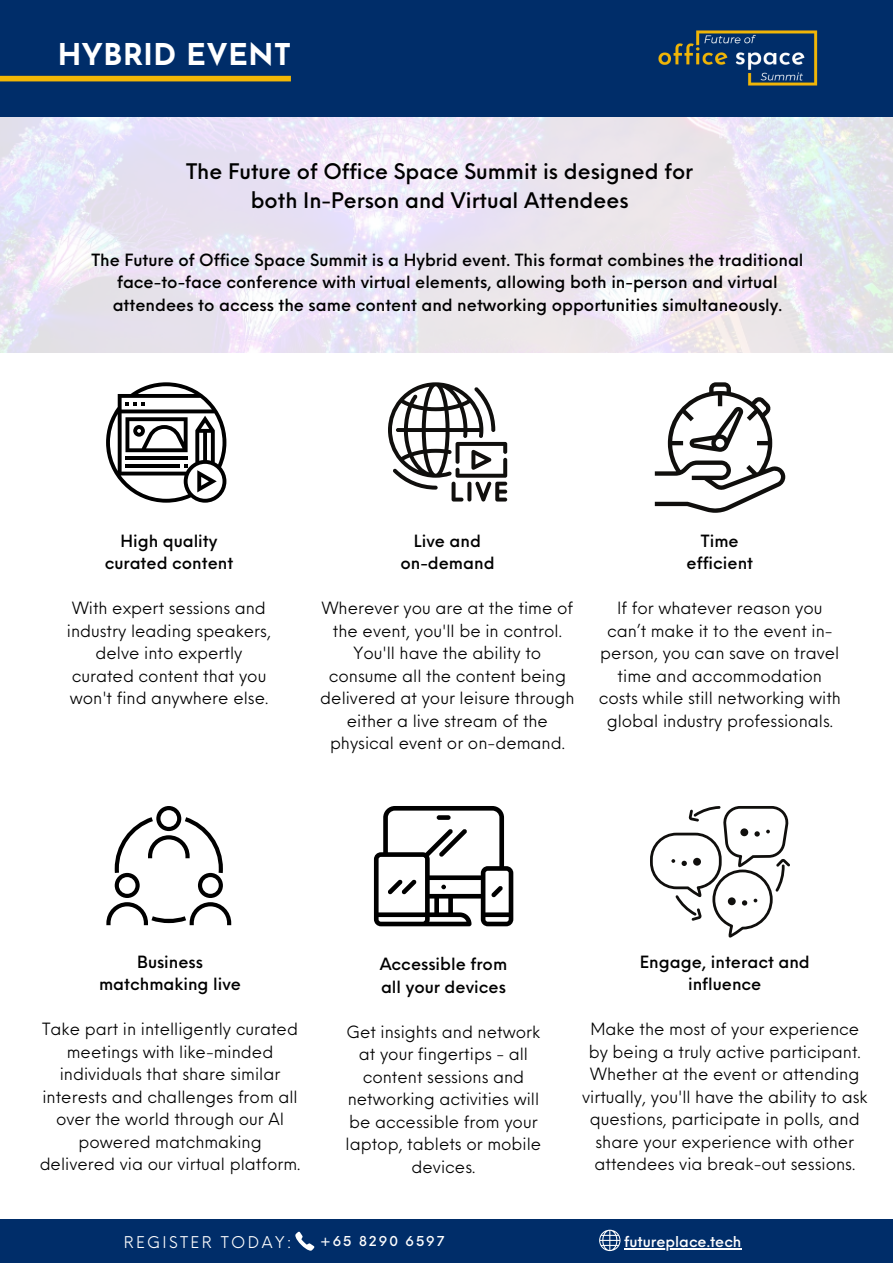
<style>
.page{position:relative;width:893px;height:1264px;background:#fff}
.page>*{position:absolute;margin:0;border:0;box-sizing:border-box;transform-origin:0 0}
.t1{font:700 30px "Josefin Sans";color:#fff}
.t2{font:500 21px/29.2px "Neue Einstellung";color:#000;text-align:center}
.t3{font:16.5px/22.5px "Neue Einstellung";color:#000;text-align:center}
.t4{font:500 16.5px/22.5px "Neue Einstellung";color:#000;text-align:center}
.t5{font:15.75px "Neue Einstellung";letter-spacing:.15em;color:#fff}
.t6{font:500 14.7px "Neue Einstellung";color:#fff}
.t7{font:500 13.35px "Neue Einstellung";letter-spacing:.15em;color:#fff}
</style>
<div class="page">
<img style="left:0;top:117px;width:892px;height:235px">
<div style="left:0;top:0;width:892px;height:117px;background:#002d69"></div>
<div style="left:0;top:76px;width:291px;height:5px;background:#f2b705"></div>
<svg style="left:106px;top:382px;width:120px;height:120px"></svg>
<hr style="left:125px;top:464px;width:55px;height:4px;background:#000">
<svg style="left:374px;top:806px;width:139px;height:120px"></svg>
<svg style="left:436px;top:815px;width:14px;height:4px"></svg>
<svg style="left:654px;top:382px;width:131px;height:131px"></svg>
<svg style="left:106px;top:806px;width:125px;height:119px"></svg>
<svg style="left:388px;top:382px;width:119px;height:119px"></svg>
<svg style="left:650px;top:806px;width:140px;height:131px"></svg>
<div style="left:0;top:1219px;width:892px;height:43px;background:#002d69"></div>
<svg style="left:295px;top:1231px;width:19px;height:19px"></svg>
<svg style="left:599px;top:1229px;width:21px;height:21px"></svg>
<hr style="left:624px;top:1248px;width:117px;height:1px;background:#fff">
<img style="left:658px;top:30px;width:160px;height:56px">
<h1 class="t1" style="left:57px;top:43px;width:235px">HYBRID EVENT</h1>
<p class="t2" style="left:186px;top:155px;width:508px">The Future of Office Space Summit is designed for both In-Person and Virtual Attendees</p>
<p class="t4" style="left:91px;top:247px;width:713px">The Future of Office Space Summit is a Hybrid event. This format combines the traditional face-to-face conference with virtual elements, allowing both in-person and virtual attendees to access the same content and networking opportunities simultaneously.</p>
<p class="t4" style="left:105px;top:528px;width:130px">High quality curated content</p>
<p class="t3" style="left:67px;top:595px;width:205px">With expert sessions and industry leading speakers, delve into expertly curated content that you won't find anywhere else.</p>
<p class="t4" style="left:400px;top:528px;width:96px">Live and on-demand</p>
<p class="t3" style="left:320px;top:595px;width:256px">Wherever you are at the time of the event, you'll be in control.<br>You'll have the ability to consume all the content being delivered at your leisure through either a live stream of the physical event or on-demand.</p>
<p class="t4" style="left:686px;top:528px;width:68px">Time efficient</p>
<p class="t3" style="left:598px;top:595px;width:244px">If for whatever reason you can’t make it to the event in&shy;person, you can save on travel time and accommodation costs while still networking with global industry professionals.</p>
<p class="t4" style="left:99px;top:949px;width:143px">Business matchmaking live</p>
<p class="t3" style="left:40px;top:1016px;width:262px">Take part in intelligently curated meetings with like-minded individuals that share similar interests and challenges from all over the world through our AI powered matchmaking delivered via our virtual platform.</p>
<p class="t4" style="left:379px;top:951px;width:129px;text-align:left">Accessible from all your devices</p>
<p class="t3" style="left:345px;top:1018px;width:197px">Get insights and network at your fingertips - all content sessions and networking activities will be accessible from your laptop, tablets or mobile devices.</p>
<p class="t4" style="left:639px;top:949px;width:171px">Engage, interact and influence</p>
<p class="t3" style="left:582px;top:1016px;width:287px">Make the most of your experience by being a truly active participant.<br>Whether at the event or attending virtually, you'll have the ability to ask questions, participate in polls, and share your experience with other attendees via break-out sessions.</p>
<p class="t5" style="left:124px;top:1228px;width:169px">REGISTER TODAY:</p>
<p class="t7" style="left:320px;top:1228px;width:126px">+65 8290 6597</p>
<p class="t6" style="left:624px;top:1228px;width:119px">futureplace.tech</p>
</div>
